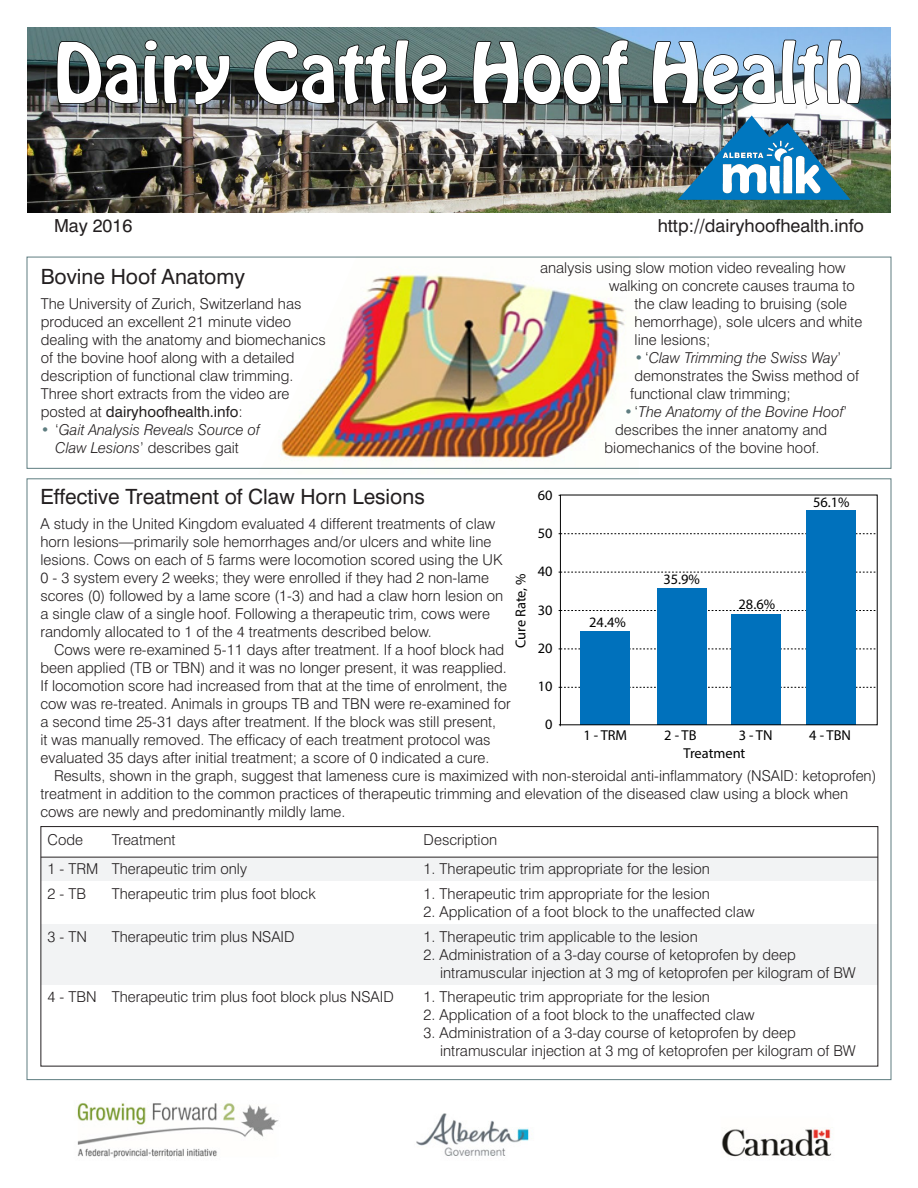
<style>
.page{position:relative;width:918px;height:1188px;background:#fff}
.page>*{position:absolute;margin:0;border:0;box-sizing:border-box;transform-origin:0 0}
.t1{font:73.5px "Hobo";color:#fff}
.Article_Title{font:21px "Swiss 721 BT";color:#231f20}
.t2{font:18px "Swiss 721 BT";color:#231f20}
.Article_Text{font:300 15px/18px "Swiss 721 BT";color:#231f20}
.First_Paragraph{font:300 15px/18px "Swiss 721 BT";color:#231f20}
.t3{font:italic 300 15px/18px "Swiss 721 BT";color:#231f20;text-align:center}
.t4{font:14.4px "Myriad Pro";color:#000}
.s1{font-weight:400}
.s2{font-style:normal;color:#5e7d80}
.s3{font-style:normal}
</style>
<div class="page">
<img style="left:258px;top:256px;width:380px;height:205px">
<img style="left:27px;top:27px;width:864px;height:186px">
<svg style="left:56px;top:39px;width:174px;height:67px;background:#374343"></svg>
<svg style="left:253px;top:39px;width:195px;height:67px;background:#3d4b49"></svg>
<svg style="left:472px;top:39px;width:157px;height:67px;background:#445553"></svg>
<svg style="left:652px;top:39px;width:210px;height:67px;background:#718c9f"></svg>
<img style="left:678px;top:116px;width:172px;height:84px">
<img style="left:77px;top:1103px;width:756px;height:55px">
<div style="left:27px;top:257px;width:864px;height:212px;border:1px solid #5e7d80"></div>
<div style="left:41px;top:925px;width:837px;height:60px;background:#f2f3f4"></div>
<div style="left:41px;top:858px;width:837px;height:23px;background:#f2f3f4"></div>
<div style="left:40px;top:826px;width:838px;height:240px;border:1px solid #231f20"></div>
<hr style="left:41px;top:857px;width:837px;height:1px;background:#231f20">
<div style="left:580px;top:631px;width:50px;height:94px;background:#0071bc"></div>
<div style="left:657px;top:588px;width:50px;height:137px;background:#0071bc"></div>
<div style="left:731px;top:615px;width:50px;height:110px;background:#0071bc"></div>
<div style="left:806px;top:511px;width:50px;height:214px;background:#0071bc"></div>
<div style="left:560px;top:495px;width:318px;height:230px;border:1px solid #000"></div>
<svg style="left:558px;top:533px;width:319px;height:1px"></svg>
<svg style="left:558px;top:572px;width:319px;height:1px"></svg>
<svg style="left:558px;top:610px;width:319px;height:1px"></svg>
<svg style="left:558px;top:649px;width:319px;height:1px"></svg>
<svg style="left:558px;top:687px;width:319px;height:1px"></svg>
<p class="t1" style="left:54px;top:22px;width:812px">Dairy Cattle Hoof Health</p>
<p class="t2" style="left:54px;top:215px;width:80px">May 2016</p>
<p class="t2" style="left:658px;top:215px;width:208px">http://dairyhoofhealth.info</p>
<p class="Article_Title" style="left:41px;top:264px;width:206px">Bovine Hoof Anatomy</p>
<p class="First_Paragraph" style="left:41px;top:294px;width:287px">The University of Zurich, Switzerland has produced an excellent 21 minute video dealing with the anatomy and biomechanics of the bovine hoof along with a detailed description of functional claw trimming.<br>Three short extracts from the video are posted at <span class="s1">dairyhoofhealth.info</span>:</p>
<p class="t3" style="left:41px;top:420px;width:220px"><span class="s2">•</span> <span class="s3">‘</span>Gait Analysis Reveals Source of<br>Claw Lesions<span class="s3">’ describes gait</span></p>
<p class="Article_Text" style="left:540px;top:259px;width:307px">analysis using slow motion video revealing how</p>
<p class="Article_Text" style="left:609px;top:277px;width:247px">walking on concrete causes trauma to</p>
<p class="Article_Text" style="left:635px;top:295px;width:214px">the claw leading to bruising (sole</p>
<p class="Article_Text" style="left:635px;top:313px;width:229px">hemorrhage), sole ulcers and white</p>
<p class="Article_Text" style="left:635px;top:331px;width:77px">line lesions;</p>
<p class="t3" style="left:635px;top:349px;width:208px"><span class="s2">•</span><span class="s3">‘</span>Claw Trimming the Swiss Way<span class="s3">’</span></p>
<p class="Article_Text" style="left:635px;top:367px;width:226px">demonstrates the Swiss method of</p>
<p class="Article_Text" style="left:630px;top:385px;width:162px">functional claw trimming;</p>
<p class="t3" style="left:624px;top:403px;width:225px"><span class="s2">•</span><span class="s3">‘</span>The Anatomy of the Bovine Hoof<span class="s3">’</span></p>
<p class="Article_Text" style="left:615px;top:421px;width:214px">describes the inner anatomy and</p>
<p class="Article_Text" style="left:605px;top:439px;width:216px">biomechanics of the bovine hoof.</p>
<p class="Article_Title" style="left:40px;top:484px;width:386px">Effective Treatment of Claw Horn Lesions</p>
<p class="First_Paragraph" style="left:40px;top:514px;width:464px">A study in the United Kingdom evaluated 4 different treatments of claw horn lesions—primarily sole hemorrhages and/or ulcers and white line lesions. Cows on each of 5 farms were locomotion scored using the UK 0 - 3 system every 2 weeks; they were enrolled if they had 2 non-lame scores (0) followed by a lame score (1-3) and had a claw horn lesion on a single claw of a single hoof. Following a therapeutic trim, cows were randomly allocated to 1 of the 4 treatments described below.</p>
<p class="Article_Text" style="left:40px;top:640px;width:472px;text-indent:14px">Cows were re-examined 5-11 days after treatment. If a hoof block had been applied (TB or TBN) and it was no longer present, it was reapplied.<br>If locomotion score had increased from that at the time of enrolment, the cow was re-treated. Animals in groups TB and TBN were re-examined for a second time 25-31 days after treatment. If the block was still present,<br>it was manually removed. The efficacy of each treatment protocol was evaluated 35 days after initial treatment; a score of 0 indicated a cure.</p>
<p class="Article_Text" style="left:40px;top:766px;width:837px;text-indent:14px">Results, shown in the graph, suggest that lameness cure is maximized with non-steroidal anti-inflammatory (NSAID: ketoprofen) treatment in addition to the common practices of therapeutic trimming and elevation of the diseased claw using a block when cows are newly and predominantly mildly lame.</p>
<p class="t4" style="left:538px;top:486px;width:16px">60</p>
<p class="t4" style="left:538px;top:524px;width:16px">50</p>
<p class="t4" style="left:538px;top:563px;width:16px">40</p>
<p class="t4" style="left:538px;top:601px;width:16px">30</p>
<p class="t4" style="left:538px;top:639px;width:16px">20</p>
<p class="t4" style="left:538px;top:677px;width:16px">10</p>
<p class="t4" style="left:545px;top:716px;width:9px">0</p>
<p class="t4" style="left:813px;top:493px;width:38px">56.1%</p>
<p class="t4" style="left:512px;top:648px;width:76px;rotate:-90deg">Cure Rate, %</p>
<p class="t4" style="left:663px;top:570px;width:38px">35.9%</p>
<p class="t4" style="left:739px;top:595px;width:38px">28.6%</p>
<p class="t4" style="left:589px;top:614px;width:38px">24.4%</p>
<p class="t4" style="left:583px;top:727px;width:45px">1 - TRM</p>
<p class="t4" style="left:664px;top:727px;width:34px">2 - TB</p>
<p class="t4" style="left:739px;top:727px;width:35px">3 - TN</p>
<p class="t4" style="left:809px;top:727px;width:43px">4 - TBN</p>
<p class="t4" style="left:684px;top:744px;width:63px">Treatment</p>
<p class="Article_Text" style="left:48px;top:831px;width:37px">Code</p>
<p class="Article_Text" style="left:48px;top:860px;width:52px">1 - TRM</p>
<p class="Article_Text" style="left:48px;top:884px;width:40px">2 - TB</p>
<p class="Article_Text" style="left:48px;top:927px;width:41px">3 - TN</p>
<p class="Article_Text" style="left:112px;top:831px;width:65px">Treatment</p>
<p class="Article_Text" style="left:112px;top:860px;width:137px">Therapeutic trim only</p>
<p class="Article_Text" style="left:112px;top:884px;width:205px">Therapeutic trim plus foot block</p>
<p class="Article_Text" style="left:112px;top:927px;width:184px">Therapeutic trim plus NSAID</p>
<p class="Article_Text" style="left:48px;top:988px;width:51px">4 - TBN</p>
<p class="Article_Text" style="left:112px;top:988px;width:283px">Therapeutic trim plus foot block plus NSAID</p>
<p class="Article_Text" style="left:424px;top:831px;width:75px">Description</p>
<p class="Article_Text" style="left:424px;top:860px;width:288px">1. Therapeutic trim appropriate for the lesion</p>
<p class="Article_Text" style="left:424px;top:884px;width:288px">1. Therapeutic trim appropriate for the lesion</p>
<p class="Article_Text" style="left:424px;top:902px;width:332px">2. Application of a foot block to the unaffected claw</p>
<p class="Article_Text" style="left:424px;top:927px;width:276px">1. Therapeutic trim applicable to the lesion</p>
<p class="Article_Text" style="left:440px;top:945px;width:417px;text-indent:-16px">2. Administration of a 3-day course of ketoprofen by deep intramuscular injection at 3 mg of ketoprofen per kilogram of BW</p>
<p class="Article_Text" style="left:424px;top:988px;width:288px">1. Therapeutic trim appropriate for the lesion</p>
<p class="Article_Text" style="left:424px;top:1006px;width:332px">2. Application of a foot block to the unaffected claw</p>
<p class="Article_Text" style="left:440px;top:1024px;width:417px;text-indent:-16px">3. Administration of a 3-day course of ketoprofen by deep intramuscular injection at 3 mg of ketoprofen per kilogram of BW</p>
</div>
